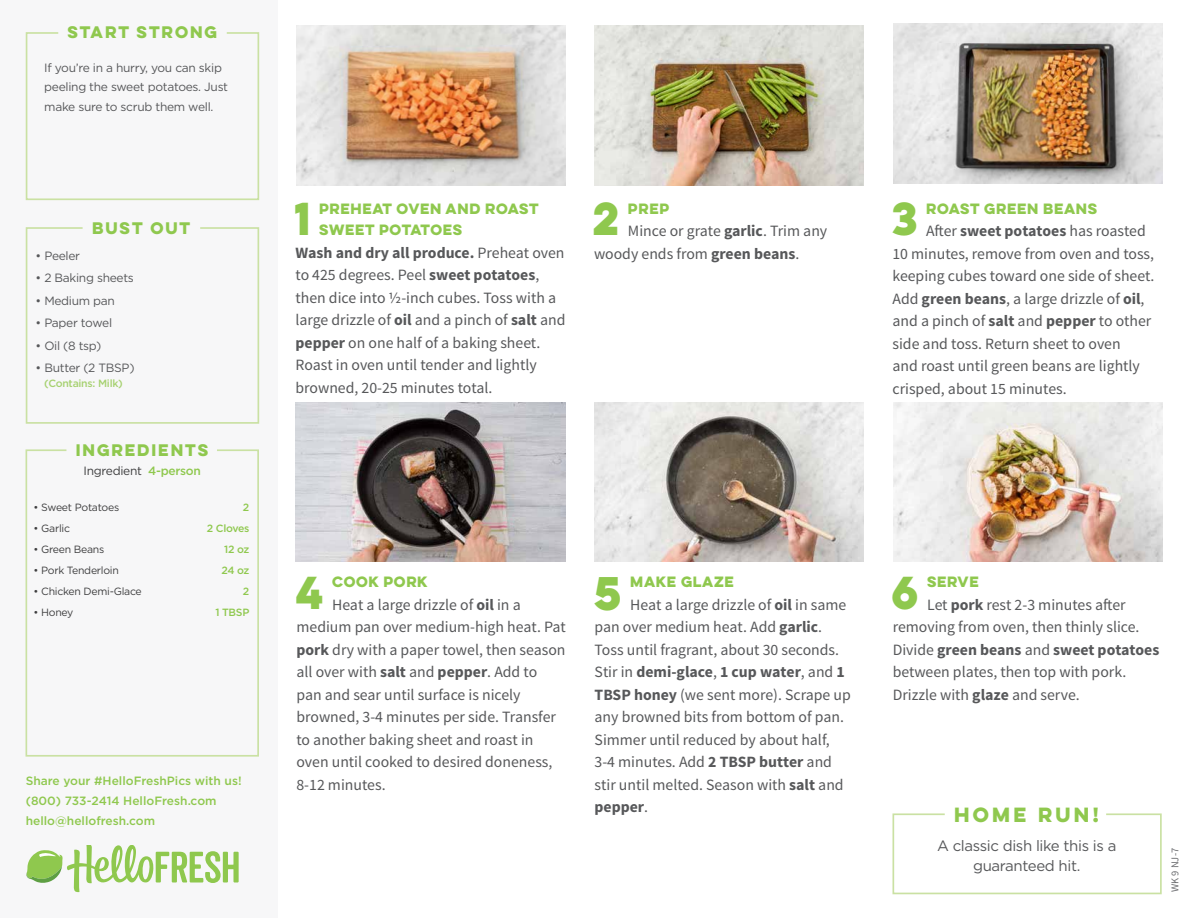
<style>
.page{position:relative;width:1188px;height:918px;background:#fff}
.page>*{position:absolute;margin:0;border:0;box-sizing:border-box;transform-origin:0 0}
.t1{font:700 42.3px "Lulo Clean One";color:#8fc84e}
.t2{font:700 41.4px "Lulo Clean One";color:#8fc84e}
.t3{font:700 18.45px "Lulo Clean One";letter-spacing:-.05em;color:#8fc84e}
.t4{font:15.75px/22.5px "Source Sans Pro";color:#57585a}
.t5{font:15px/20.1px "Gotham";letter-spacing:-.025em;color:#57585a;text-align:center}
.t6{font:700 15px "Lulo Clean One";letter-spacing:-.1em;color:#8fc84e}
.t7{font:700 13.35px/21.8px "Lulo Clean One";letter-spacing:-.18em;color:#8fc84e}
.t8{font:12px/19.5px "Gotham";letter-spacing:-.025em;color:#57585a}
.t9{font:500 12px/20.1px "Gotham";color:#8fc84e}
.t10{font:12px "Gotham";letter-spacing:-.025em;color:#3e3e3f}
.t11{font:10.5px "Gotham";letter-spacing:-.025em;color:#3e3e3f}
.t12{font:500 10.5px/21px "Gotham";letter-spacing:-.025em;color:#8fc84e;text-align:right}
.t13{font:500 10.5px "Gotham";letter-spacing:-.025em;color:#a6d170}
.t14{font:10.5px "Source Sans Pro";color:#6c6d70}
.s1{font-weight:500;color:#8fc84e}
.s2{font-weight:700}
</style>
<div class="page">
<div style="left:0;top:0;width:278px;height:918px;background:#f7f7f8"></div>
<img style="left:296px;top:26px;width:270px;height:159px">
<img style="left:595px;top:26px;width:269px;height:159px">
<img style="left:594px;top:402px;width:269px;height:159px">
<img style="left:295px;top:402px;width:270px;height:159px">
<img style="left:893px;top:24px;width:269px;height:159px">
<img style="left:893px;top:402px;width:269px;height:159px">
<svg style="left:25px;top:227px;width:235px;height:197px"></svg>
<svg style="left:25px;top:449px;width:234px;height:308px"></svg>
<svg style="left:25px;top:32px;width:235px;height:169px"></svg>
<svg style="left:26px;top:846px;width:213px;height:46px"></svg>
<svg style="left:892px;top:813px;width:270px;height:82px"></svg>
<p class="t6" style="left:67px;top:21px;width:155px">START STRONG</p>
<p class="t8" style="left:44px;top:58px;width:185px">If you’re in a hurry, you can skip peeling the sweet potatoes. Just make sure to scrub them well.</p>
<p class="t6" style="left:92px;top:217px;width:103px">BUST OUT</p>
<p class="t8" style="left:36px;top:245px;width:46px">• Peeler</p>
<p class="t8" style="left:36px;top:268px;width:100px">• 2 Baking sheets</p>
<p class="t8" style="left:36px;top:290px;width:81px">• Medium pan</p>
<p class="t8" style="left:36px;top:313px;width:78px">• Paper towel</p>
<p class="t8" style="left:36px;top:335px;width:67px">• Oil (8 tsp)</p>
<p class="t8" style="left:36px;top:358px;width:100px">• Butter (2 TBSP)</p>
<p class="t13" style="left:44px;top:377px;width:80px">(Contains: Milk)</p>
<p class="t6" style="left:76px;top:438px;width:137px">INGREDIENTS</p>
<p class="t10" style="left:84px;top:463px;width:119px">Ingredient <span class="s1">4-person</span></p>
<p class="t12" style="left:207px;top:497px;width:44px">2<br>2 Cloves<br>12 oz<br>24 oz<br>2<br>1 TBSP</p>
<p class="t11" style="left:34px;top:501px;width:87px">• Sweet Potatoes</p>
<p class="t11" style="left:34px;top:522px;width:38px">• Garlic</p>
<p class="t11" style="left:34px;top:543px;width:72px">• Green Beans</p>
<p class="t11" style="left:34px;top:564px;width:87px">• Pork Tenderloin</p>
<p class="t11" style="left:34px;top:585px;width:110px">• Chicken Demi-Glace</p>
<p class="t11" style="left:34px;top:606px;width:41px">• Honey</p>
<p class="t9" style="left:26px;top:771px;width:217px">Share your #HelloFreshPics with us! (800) 733-2414 HelloFresh.com hello@hellofresh.com</p>
<h2 class="t2" style="left:294px;top:187px;width:27px">1</h2>
<p class="t7" style="left:319px;top:197px;width:224px">PREHEAT OVEN AND ROAST<br>SWEET POTATOES</p>
<p class="t4" style="left:296px;top:242px;width:271px"><span class="s2">Wash and dry all produce.</span> Preheat oven to 425 degrees. Peel <span class="s2">sweet potatoes</span>, then dice into ½-inch cubes. Toss with a large drizzle of <span class="s2">oil</span> and a pinch of <span class="s2">salt</span> and <span class="s2">pepper</span> on one half of a baking sheet.<br>Roast in oven until tender and lightly browned, 20-25 minutes total.</p>
<h2 class="t2" style="left:593px;top:187px;width:38px">2</h2>
<p class="t7" style="left:628px;top:197px;width:46px">PREP</p>
<p class="t4" style="left:594px;top:220px;width:235px;text-indent:34px">Mince or grate <span class="s2">garlic</span>. Trim any woody ends from <span class="s2">green beans</span>.</p>
<h2 class="t2" style="left:892px;top:187px;width:37px">3</h2>
<p class="t7" style="left:926px;top:197px;width:176px">ROAST GREEN BEANS</p>
<p class="t4" style="left:892px;top:220px;width:263px;text-indent:34px">After <span class="s2">sweet potatoes</span> has roasted 10 minutes, remove from oven and toss, keeping cubes toward one side of sheet.<br>Add <span class="s2">green beans</span>, a large drizzle of <span class="s2">oil</span>, and a pinch of <span class="s2">salt</span> and <span class="s2">pepper</span> to other side and toss. Return sheet to oven<br>and roast until green beans are lightly crisped, about 15 minutes.</p>
<h2 class="t2" style="left:296px;top:560px;width:39px">4</h2>
<p class="t7" style="left:332px;top:570px;width:100px">COOK PORK</p>
<p class="t4" style="left:296px;top:593px;width:271px;text-indent:36px">Heat a large drizzle of <span class="s2">oil</span> in a medium pan over medium-high heat. Pat <span class="s2">pork</span> dry with a paper towel, then season all over with <span class="s2">salt</span> and <span class="s2">pepper</span>. Add to pan and sear until surface is nicely browned, 3-4 minutes per side. Transfer to another baking sheet and roast in oven until cooked to desired doneness, 8-12 minutes.</p>
<h1 class="t1" style="left:594px;top:560px;width:39px">5</h1>
<p class="t7" style="left:630px;top:570px;width:108px">MAKE GLAZE</p>
<p class="t4" style="left:595px;top:593px;width:258px;text-indent:36px">Heat a large drizzle of <span class="s2">oil</span> in same pan over medium heat. Add <span class="s2">garlic</span>.<br>Toss until fragrant, about 30 seconds.<br>Stir in <span class="s2">demi-glace</span>, <span class="s2">1 cup water</span>, and <span class="s2">1<br>TBSP honey</span> (we sent more). Scrape up any browned bits from bottom of pan.<br>Simmer until reduced by about half,<br>3-4 minutes. Add <span class="s2">2 TBSP butter</span> and stir until melted. Season with <span class="s2">salt</span> and <span class="s2">pepper</span>.</p>
<h2 class="t2" style="left:892px;top:560px;width:38px">6</h2>
<p class="t7" style="left:927px;top:570px;width:56px">SERVE</p>
<p class="t4" style="left:893px;top:593px;width:268px;text-indent:34px">Let <span class="s2">pork</span> rest 2-3 minutes after removing from oven, then thinly slice.<br>Divide <span class="s2">green beans</span> and <span class="s2">sweet potatoes </span>between plates, then top with pork.<br>Drizzle with <span class="s2">glaze</span> and serve.</p>
<p class="t3" style="left:954px;top:801px;width:150px">HOME RUN!</p>
<p class="t5" style="left:937px;top:836px;width:181px">A classic dish like this is a guaranteed hit.</p>
<p class="t14" style="left:1169px;top:892px;width:46px;rotate:-90deg">WK 9 NJ-7</p>
</div>
